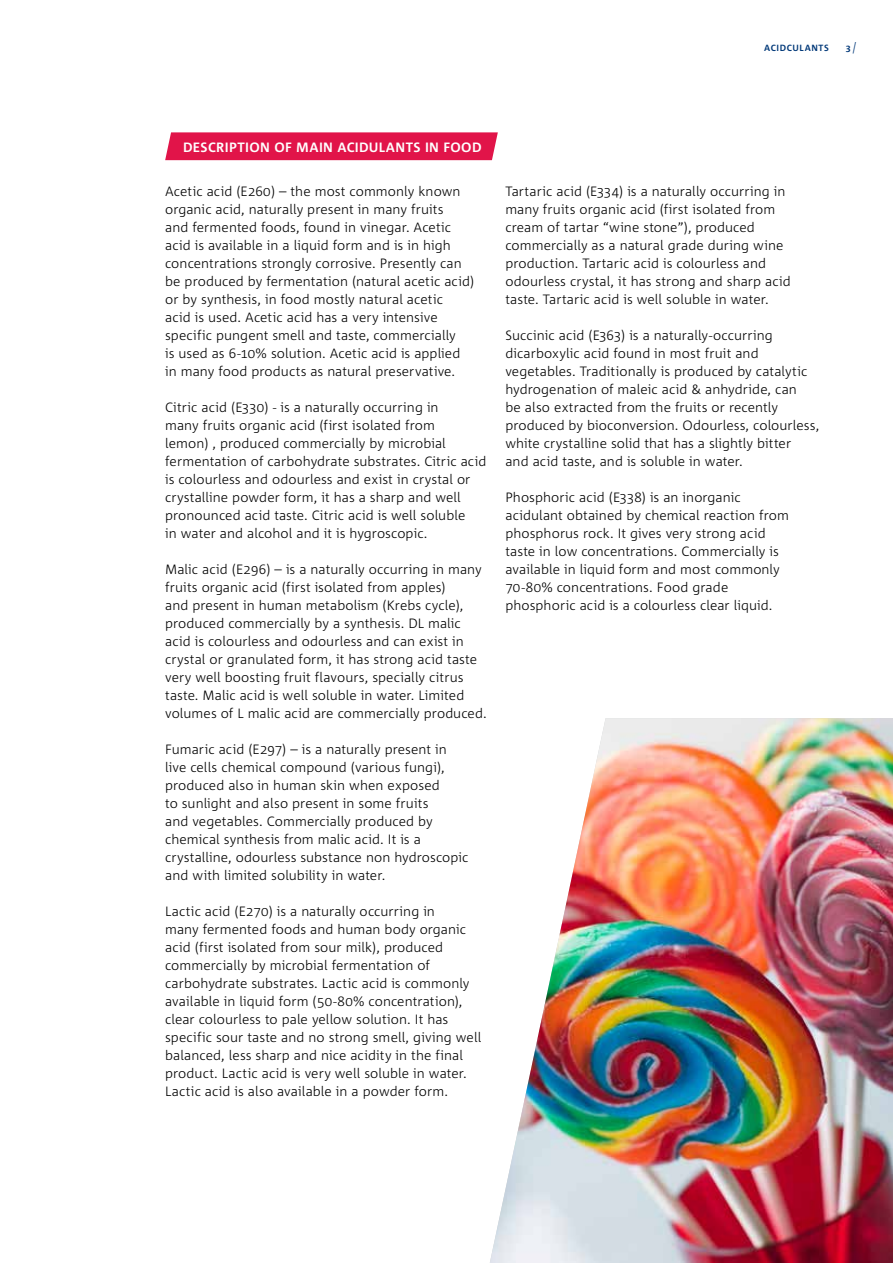
<style>
.page{position:relative;width:893px;height:1263px;background:#fff}
.page>*{position:absolute;margin:0;border:0;box-sizing:border-box;transform-origin:0 0}
.t1{font:300 13.5px/18px "Corpid E1 s";letter-spacing:.005em;color:#000}
.t2{font:700 13.5px "Corpid E1 s";letter-spacing:-.005em;color:#fff}
.t3{font:700 9px "Corpid E1 s";letter-spacing:.035em;color:#003878}
.s1{font-weight:300;font-style:italic;font-size:12px}
</style>
<div class="page">
<div style="left:165px;top:132px;width:333px;height:28px;background:#e11449"></div>
<img style="left:490px;top:718px;width:403px;height:545px">
<p class="t3" style="left:764px;top:42px;width:66px">ACIDCULANTS</p>
<p class="t3" style="left:846px;top:42px;width:16px">3<span class="s1">|</span></p>
<p class="t2" style="left:183px;top:138px;width:300px">DESCRIPTION OF MAIN ACIDULANTS IN FOOD</p>
<p class="t1" style="left:165px;top:182px;width:311px">Acetic acid (E260) – the most commonly known organic acid, naturally present in many fruits<br>and fermented foods, found in vinegar. Acetic acid is available in a liquid form and is in high concentrations strongly corrosive. Presently can be produced by fermentation (natural acetic acid) or by synthesis, in food mostly natural acetic<br>acid is used. Acetic acid has a very intensive specific pungent smell and taste, commercially<br>is used as 6-10% solution. Acetic acid is applied in many food products as natural preservative.</p>
<p class="t1" style="left:165px;top:398px;width:323px">Citric acid (E330) - is a naturally occurring in<br>many fruits organic acid (first isolated from<br>lemon) , produced commercially by microbial fermentation of carbohydrate substrates. Citric acid is colourless and odourless and exist in crystal or crystalline powder form, it has a sharp and well pronounced acid taste. Citric acid is well soluble<br>in water and alcohol and it is hygroscopic.</p>
<p class="t1" style="left:165px;top:560px;width:323px">Malic acid (E296) – is a naturally occurring in many fruits organic acid (first isolated from apples)<br>and present in human metabolism (Krebs cycle), produced commercially by a synthesis. DL malic acid is colourless and odourless and can exist in crystal or granulated form, it has strong acid taste very well boosting fruit flavours, specially citrus taste. Malic acid is well soluble in water. Limited volumes of L malic acid are commercially produced.</p>
<p class="t1" style="left:165px;top:740px;width:305px">Fumaric acid (E297) – is a naturally present in live cells chemical compound (various fungi), produced also in human skin when exposed<br>to sunlight and also present in some fruits<br>and vegetables. Commercially produced by chemical synthesis from malic acid. It is a crystalline, odourless substance non hydroscopic and with limited solubility in water.</p>
<p class="t1" style="left:165px;top:902px;width:318px">Lactic acid (E270) is a naturally occurring in<br>many fermented foods and human body organic acid (first isolated from sour milk), produced commercially by microbial fermentation of carbohydrate substrates. Lactic acid is commonly available in liquid form (50-80% concentration), clear colourless to pale yellow solution. It has specific sour taste and no strong smell, giving well balanced, less sharp and nice acidity in the final product. Lactic acid is very well soluble in water.<br>Lactic acid is also available in a powder form.</p>
<p class="t1" style="left:505px;top:182px;width:287px">Tartaric acid (E334) is a naturally occurring in many fruits organic acid (first isolated from cream of tartar “wine stone”), produced commercially as a natural grade during wine production. Tartaric acid is colourless and odourless crystal, it has strong and sharp acid taste. Tartaric acid is well soluble in water.</p>
<p class="t1" style="left:505px;top:326px;width:315px">Succinic acid (E363) is a naturally-occurring dicarboxylic acid found in most fruit and vegetables. Traditionally is produced by catalytic hydrogenation of maleic acid &amp; anhydride, can<br>be also extracted from the fruits or recently produced by bioconversion. Odourless, colourless, white crystalline solid that has a slightly bitter<br>and acid taste, and is soluble in water.</p>
<p class="t1" style="left:505px;top:488px;width:285px">Phosphoric acid (E338) is an inorganic acidulant obtained by chemical reaction from phosphorus rock. It gives very strong acid taste in low concentrations. Commercially is available in liquid form and most commonly 70-80% concentrations. Food grade phosphoric acid is a colourless clear liquid.</p>
</div>
